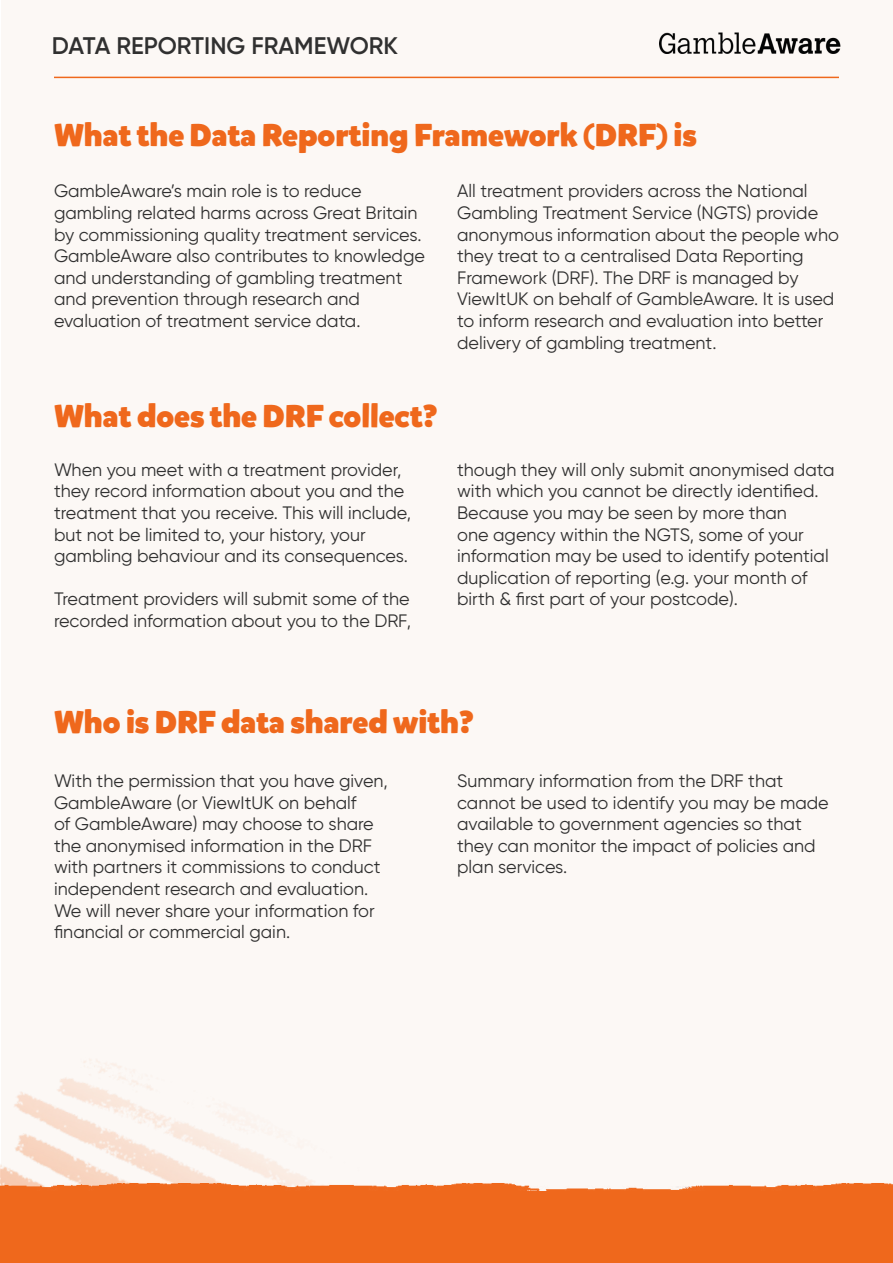
<style>
.page{position:relative;width:893px;height:1263px;background:#fff}
.page>*{position:absolute;margin:0;border:0;box-sizing:border-box;transform-origin:0 0}
.t1{font:900 31.5px "Mikado";color:#ef681c}
.t2{font:600 24px "Gilroy";color:#303030}
.t3{font:18px/21.6px "Gilroy";color:#303030}
</style>
<div class="page">
<div style="left:1px;top:0;width:891px;height:1263px;background:#fcf8f5"></div>
<img style="left:0;top:1060px;width:312px;height:121px">
<hr style="left:54px;top:77px;width:785px;height:1px;background:#ef681c">
<img style="left:659px;top:32px;width:182px;height:21px">
<div style="left:836px;top:18px;width:19px;height:18px;background:#fcf8f5"></div>
<div style="left:0;top:1192px;width:893px;height:71px;background:#ef681c"></div>
<img style="left:0;top:1181px;width:893px;height:11px">
<h2 class="t2" style="left:52px;top:30px;width:348px">DATA REPORTING FRAMEWORK</h2>
<h1 class="t1" style="left:54px;top:115px;width:644px">What the Data Reporting Framework (DRF) is</h1>
<p class="t3" style="left:54px;top:180px;width:372px">GambleAware’s main role is to reduce gambling related harms across Great Britain by commissioning quality treatment services.<br>GambleAware also contributes to knowledge and understanding of gambling treatment and prevention through research and evaluation of treatment service data.</p>
<h1 class="t1" style="left:54px;top:396px;width:385px">What does the DRF collect?</h1>
<p class="t3" style="left:54px;top:458px;width:358px">When you meet with a treatment provider, they record information about you and the treatment that you receive. This will include, but not be limited to, your history, your gambling behaviour and its consequences.</p>
<p class="t3" style="left:54px;top:588px;width:358px">Treatment providers will submit some of the recorded information about you to the DRF,</p>
<p class="t3" style="left:457px;top:180px;width:383px">All treatment providers across the National Gambling Treatment Service (NGTS) provide anonymous information about the people who they treat to a centralised Data Reporting Framework (DRF). The DRF is managed by ViewItUK on behalf of GambleAware. It is used to inform research and evaluation into better delivery of gambling treatment.</p>
<p class="t3" style="left:457px;top:458px;width:379px">though they will only submit anonymised data with which you cannot be directly identified.<br>Because you may be seen by more than<br>one agency within the NGTS, some of your information may be used to identify potential duplication of reporting (e.g. your month of birth &amp; first part of your postcode).</p>
<h1 class="t1" style="left:54px;top:702px;width:421px">Who is DRF data shared with?</h1>
<p class="t3" style="left:54px;top:770px;width:335px">With the permission that you have given, GambleAware (or ViewItUK on behalf<br>of GambleAware) may choose to share the anonymised information in the DRF with partners it commissions to conduct independent research and evaluation.<br>We will never share your information for financial or commercial gain.</p>
<p class="t3" style="left:457px;top:770px;width:373px">Summary information from the DRF that cannot be used to identify you may be made available to government agencies so that they can monitor the impact of policies and plan services.</p>
</div>
